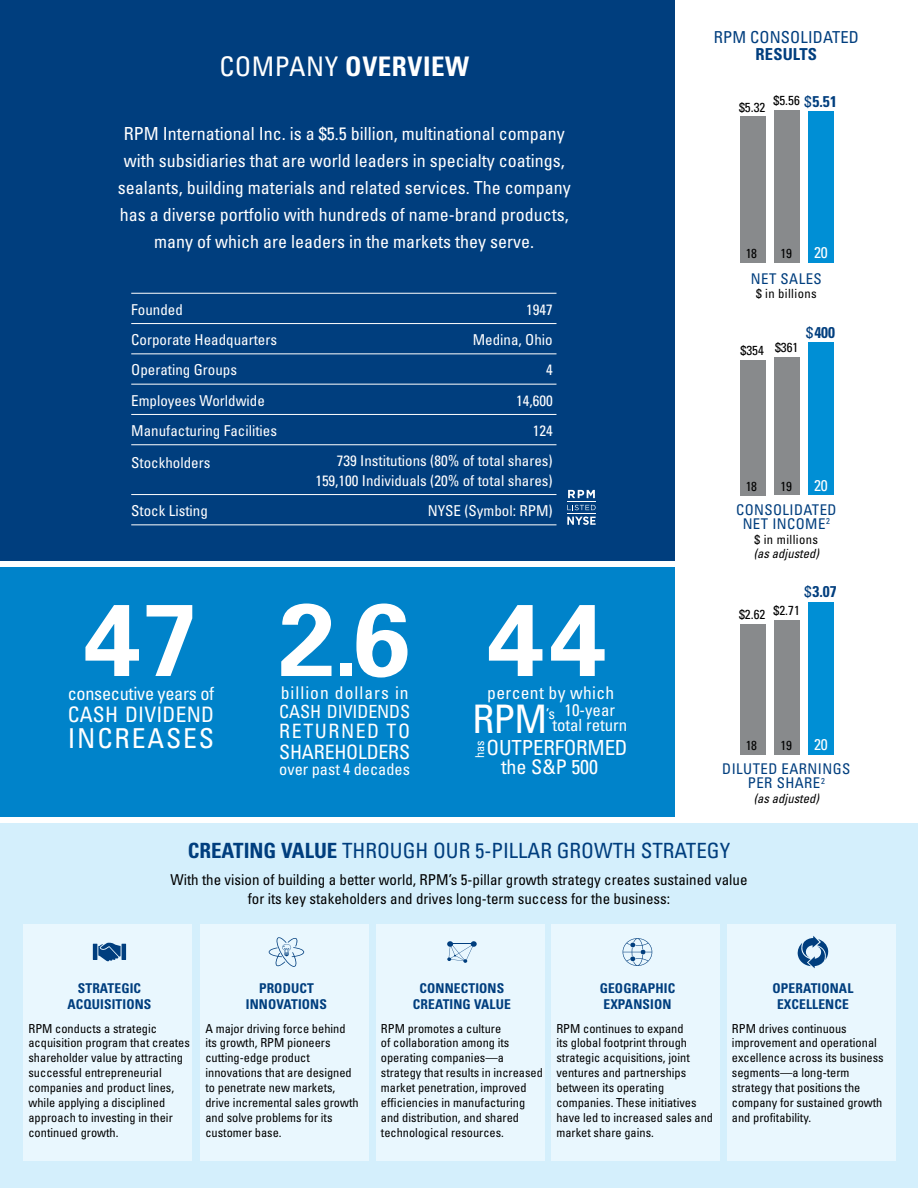
<style>
.page{position:relative;width:918px;height:1188px;background:#fff}
.page>*{position:absolute;margin:0;border:0;box-sizing:border-box;transform-origin:0 0}
.t1{font:700 102.6px "Univers";color:#fff}
.t2{font:700 92.25px "Univers";color:#fff}
.t3{font:condensed 39.3px "Univers";color:#fff}
.t4{font:condensed 27.45px "Univers";letter-spacing:.07em;color:#fff}
.t5{font:700 condensed 27px "Univers";letter-spacing:.02em;color:#fff}
.t6{font:condensed 21.3px "Univers";letter-spacing:.01em;color:#fff}
.t7{font:condensed 21px "Univers";color:#003e7e}
.t8{font:condensed 20.85px "Univers";letter-spacing:-.01em;color:#fff}
.t9{font:condensed 20.1px "Univers";color:#fff}
.t10{font:condensed 19.8px/20.7px "Univers";letter-spacing:-.01em;color:#fff}
.t11{font:condensed 18.3px "Univers";letter-spacing:-.015em;color:#fff}
.t12{font:condensed 18.15px "Univers";letter-spacing:-.01em;color:#fff}
.t13{font:condensed 18px/27px "Univers";color:#fff;text-align:center}
.t14{font:condensed 17.55px "Univers";letter-spacing:.06em;color:#fff}
.t15{font:condensed 17.55px "Univers";letter-spacing:.02em;color:#fff}
.t16{font:condensed 16.8px/14.5px "Univers";color:#fff;text-align:center}
.t17{font:condensed 16.5px "Univers";letter-spacing:.01em;color:#003e7e}
.t18{font:700 condensed 16.5px "Univers";letter-spacing:.01em;color:#003e7e}
.t19{font:condensed 16.35px "Univers";color:#fff}
.t20{font:700 condensed 15.6px "Univers";color:#003e7e}
.t21{font:condensed 15.6px "Univers";color:#fff}
.t22{font:condensed 15px/19.5px "Univers";color:#fff;text-align:right}
.t23{font:condensed 15px/19.5px "Univers";color:#000;text-align:center}
.t24{font:condensed 14.85px "Univers";color:#fff}
.t25{font:condensed 14.7px/14.4px "Univers";letter-spacing:.03em;color:#003e7e;text-align:center}
.t26{font:700 condensed 13.5px/16.2px "Univers";letter-spacing:.01em;color:#003e7e;text-align:center}
.t27{font:condensed 13.05px "Univers";color:#000}
.t28{font:italic condensed 12.6px "Univers";color:#000}
.t29{font:condensed 12.6px "Univers";letter-spacing:.03em;color:#000}
.t30{font:condensed 12.3px/14.9px "Univers";color:#000}
.t31{font:condensed 12.3px "Univers";color:#fff}
.s1{font-weight:400}
.s2{font-size:102.6px}
.s3{font-weight:700}
</style>
<div class="page">
<div style="left:0;top:0;width:675px;height:560px;background:#003e7e"></div>
<div style="left:0;top:824px;width:918px;height:364px;background:#d4effc"></div>
<div style="left:0;top:567px;width:675px;height:250px;background:#0083ca"></div>
<div style="left:24px;top:925px;width:168px;height:236px;background:#e9f7fe"></div>
<div style="left:727px;top:925px;width:169px;height:236px;background:#e9f7fe"></div>
<div style="left:552px;top:925px;width:168px;height:236px;background:#e9f7fe"></div>
<div style="left:376px;top:925px;width:169px;height:236px;background:#e9f7fe"></div>
<div style="left:201px;top:925px;width:168px;height:236px;background:#e9f7fe"></div>
<div style="left:808px;top:112px;width:26px;height:151px;background:#008fd5"></div>
<div style="left:774px;top:110px;width:26px;height:153px;background:#888a8c"></div>
<div style="left:740px;top:117px;width:26px;height:146px;background:#888a8c"></div>
<div style="left:808px;top:343px;width:26px;height:152px;background:#008fd5"></div>
<div style="left:774px;top:357px;width:26px;height:138px;background:#888a8c"></div>
<div style="left:740px;top:360px;width:26px;height:135px;background:#888a8c"></div>
<div style="left:808px;top:602px;width:26px;height:153px;background:#008fd5"></div>
<div style="left:774px;top:620px;width:26px;height:135px;background:#888a8c"></div>
<div style="left:740px;top:624px;width:26px;height:131px;background:#888a8c"></div>
<svg style="left:567px;top:490px;width:29px;height:35px"></svg>
<hr style="left:131px;top:293px;width:425px;height:1px;background:#fff">
<hr style="left:131px;top:323px;width:425px;height:1px;background:#fff">
<hr style="left:131px;top:354px;width:425px;height:1px;background:#fff">
<hr style="left:131px;top:384px;width:425px;height:1px;background:#fff">
<hr style="left:131px;top:414px;width:425px;height:1px;background:#fff">
<hr style="left:131px;top:444px;width:425px;height:1px;background:#fff">
<hr style="left:131px;top:494px;width:425px;height:1px;background:#fff">
<hr style="left:131px;top:525px;width:425px;height:1px;background:#fff">
<svg style="left:269px;top:937px;width:35px;height:30px"></svg>
<svg style="left:447px;top:941px;width:30px;height:22px"></svg>
<svg style="left:623px;top:938px;width:29px;height:28px"></svg>
<svg style="left:797px;top:936px;width:32px;height:32px"></svg>
<svg style="left:98px;top:943px;width:23px;height:18px"></svg>
<hr style="left:122px;top:944px;width:4px;height:16px;background:#003e7e">
<hr style="left:93px;top:944px;width:4px;height:16px;background:#003e7e">
<h3 class="t5" style="left:219px;top:49px;width:251px"><span class="s1">COMPANY</span> OVERVIEW</h3>
<p class="t13" style="left:118px;top:119px;width:454px">RPM International Inc. is a $5.5 billion, multinational company with subsidiaries that are world leaders in specialty coatings, sealants, building materials and related services. The company has a diverse portfolio with hundreds of name-brand products, many of which are leaders in the markets they serve.</p>
<p class="t22" style="left:131px;top:299px;width:53px">Founded</p>
<p class="t22" style="left:526px;top:299px;width:28px">1947</p>
<p class="t22" style="left:131px;top:330px;width:147px">Corporate Headquarters</p>
<p class="t22" style="left:473px;top:330px;width:81px">Medina, Ohio</p>
<p class="t22" style="left:131px;top:360px;width:107px">Operating Groups</p>
<p class="t22" style="left:546px;top:360px;width:8px">4</p>
<p class="t22" style="left:131px;top:390px;width:135px">Employees Worldwide</p>
<p class="t22" style="left:516px;top:390px;width:38px">14,600</p>
<p class="t22" style="left:131px;top:421px;width:147px">Manufacturing Facilities</p>
<p class="t22" style="left:533px;top:421px;width:21px">124</p>
<p class="t22" style="left:131px;top:453px;width:81px">Stockholders</p>
<p class="t22" style="left:315px;top:451px;width:239px">739 Institutions (80% of total shares)<br>159,100 Individuals (20% of total shares)</p>
<p class="t22" style="left:131px;top:501px;width:78px">Stock Listing</p>
<p class="t22" style="left:428px;top:501px;width:127px">NYSE (Symbol: RPM)</p>
<h2 class="t2" style="left:333px;top:588px;width:79px">.<span class="s2">6</span></h2>
<h3 class="t12" style="left:279px;top:700px;width:132px">CASH DIVIDENDS</h3>
<h3 class="t10" style="left:279px;top:721px;width:132px">RETURNED TO<br>SHAREHOLDERS</h3>
<h3 class="t19" style="left:279px;top:759px;width:132px">over past 4 decades</h3>
<h1 class="t1" style="left:279px;top:578px;width:59px">2</h1>
<h3 class="t14" style="left:281px;top:682px;width:130px">billion dollars in</h3>
<h1 class="t1" style="left:84px;top:578px;width:118px">47</h1>
<h1 class="t1" style="left:487px;top:578px;width:121px">44</h1>
<h3 class="t15" style="left:487px;top:682px;width:128px">percent by which</h3>
<h3 class="t3" style="left:472px;top:694px;width:76px">RPM</h3>
<p class="t24" style="left:546px;top:704px;width:10px">’s</p>
<h3 class="t8" style="left:487px;top:735px;width:142px">OUTPERFORMED</h3>
<h3 class="t11" style="left:68px;top:681px;width:148px">consecutive years of</h3>
<h3 class="t6" style="left:68px;top:701px;width:148px">CASH DIVIDEND</h3>
<h3 class="t4" style="left:68px;top:721px;width:148px">INCREASES</h3>
<h3 class="t16" style="left:552px;top:703px;width:76px">10-year total return</h3>
<h3 class="t9" style="left:501px;top:754px;width:99px">the S&amp;P 500</h3>
<p class="t31" style="left:472px;top:758px;width:19px;rotate:-90deg">has</p>
<h3 class="t17" style="left:714px;top:27px;width:147px">RPM CONSOLIDATED</h3>
<h3 class="t18" style="left:756px;top:44px;width:63px">RESULTS</h3>
<p class="t27" style="left:739px;top:99px;width:28px">$5.32</p>
<p class="t20" style="left:804px;top:92px;width:34px"><span class="s1">$</span>5.51</p>
<p class="t27" style="left:774px;top:92px;width:28px">$5.56</p>
<p class="t27" style="left:746px;top:246px;width:13px">18</p>
<p class="t27" style="left:781px;top:246px;width:13px">19</p>
<p class="t21" style="left:814px;top:243px;width:15px">20</p>
<p class="t25" style="left:751px;top:271px;width:72px">NET SALES</p>
<p class="t29" style="left:756px;top:286px;width:62px">$ in billions</p>
<p class="t27" style="left:741px;top:341px;width:59px">$354 $361</p>
<p class="t20" style="left:806px;top:322px;width:30px"><span class="s1">$</span>400</p>
<p class="t27" style="left:746px;top:478px;width:13px">18</p>
<p class="t27" style="left:781px;top:478px;width:13px">19</p>
<p class="t21" style="left:814px;top:475px;width:15px">20</p>
<p class="t25" style="left:736px;top:502px;width:102px">CONSOLIDATED<br>NET INCOME<sup>2</sup></p>
<p class="t29" style="left:755px;top:531px;width:65px">$ in millions</p>
<p class="t28" style="left:754px;top:545px;width:67px">(as adjusted)</p>
<p class="t20" style="left:804px;top:582px;width:34px"><span class="s1">$</span>3.07</p>
<p class="t27" style="left:739px;top:604px;width:62px">$2.62 $2.71</p>
<p class="t27" style="left:746px;top:737px;width:13px">18</p>
<p class="t27" style="left:781px;top:737px;width:13px">19</p>
<p class="t21" style="left:814px;top:735px;width:15px">20</p>
<p class="t25" style="left:722px;top:761px;width:130px">DILUTED EARNINGS<br>PER SHARE<sup>2</sup></p>
<p class="t28" style="left:754px;top:790px;width:67px">(as adjusted)</p>
<h3 class="t7" style="left:188px;top:837px;width:544px"><span class="s3">CREATING VALUE</span> THROUGH OUR 5-PILLAR GROWTH STRATEGY</h3>
<p class="t23" style="left:170px;top:869px;width:579px">With the vision of building a better world, RPM’s 5-pillar growth strategy creates sustained value for its key stakeholders and drives long-term success for the business:</p>
<p class="t26" style="left:67px;top:980px;width:86px">STRATEGIC<br>ACQUISITIONS</p>
<p class="t30" style="left:28px;top:1021px;width:163px">RPM conducts a strategic acquisition program that creates shareholder value by attracting successful entrepreneurial companies and product lines, while applying a disciplined approach to investing in their continued growth.</p>
<p class="t26" style="left:246px;top:980px;width:83px">PRODUCT<br>INNOVATIONS</p>
<p class="t30" style="left:205px;top:1021px;width:155px">A major driving force behind its growth, RPM pioneers cutting‑edge product innovations that are designed to penetrate new markets, drive incremental sales growth and solve problems for its customer base.</p>
<p class="t26" style="left:413px;top:980px;width:99px">CONNECTIONS<br>CREATING VALUE</p>
<p class="t30" style="left:381px;top:1021px;width:164px">RPM promotes a culture<br>of collaboration among its operating companies—a strategy that results in increased market penetration, improved efficiencies in manufacturing and distribution, and shared technological resources.</p>
<p class="t26" style="left:600px;top:980px;width:77px;text-align:left">GEOGRAPHIC<br>EXPANSION</p>
<p class="t30" style="left:556px;top:1021px;width:158px">RPM continues to expand<br>its global footprint through strategic acquisitions, joint ventures and partnerships between its operating companies. These initiatives have led to increased sales and market share gains.</p>
<p class="t26" style="left:773px;top:980px;width:82px">OPERATIONAL<br>EXCELLENCE</p>
<p class="t30" style="left:732px;top:1021px;width:153px">RPM drives continuous improvement and operational excellence across its business segments—a long-term strategy that positions the company for sustained growth and profitability.</p>
</div>
